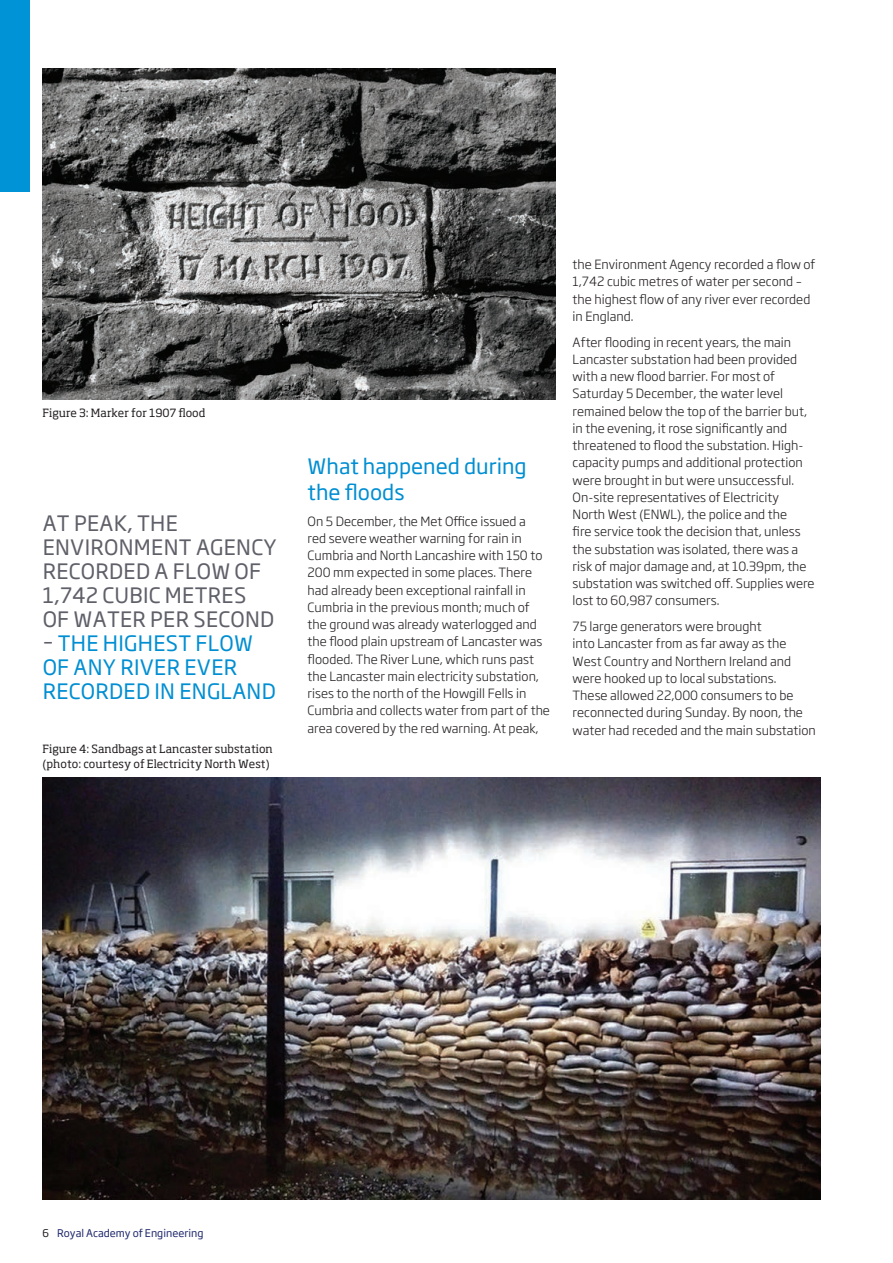
<style>
.page{position:relative;width:893px;height:1263px;background:#fff}
.page>*{position:absolute;margin:0;border:0;box-sizing:border-box;transform-origin:0 0}
.t1{font:21px/24px "Soho Gothic Pro";letter-spacing:.015em;color:#5f5f69}
.t2{font:21px/25.5px "Soho Gothic Pro";color:#008ed2}
.t3{font:300 12.6px/17.2px "Soho Gothic Pro";color:#231f20}
.t4{font:11.25px/15px "Soho Pro";color:#231f20}
.t5{font:10.5px "Soho Gothic Pro";color:#1f286c}
.s1{color:#5f5f69}
.s2{color:#231f20}
</style>
<div class="page">
<div style="left:0;top:0;width:30px;height:191px;background:#0093d5"></div>
<img style="left:43px;top:68px;width:513px;height:332px">
<img style="left:43px;top:777px;width:778px;height:422px">
<p class="t4" style="left:43px;top:405px;width:165px">Figure 3: Marker for 1907 flood</p>
<h1 class="t1" style="left:43px;top:510px;width:45px">AT PEA</h1>
<h1 class="t1" style="left:114px;top:510px;width:38px">K, THE</h1>
<h1 class="t1" style="left:43px;top:534px;width:26px">ENVIR</h1>
<h1 class="t1" style="left:104px;top:534px;width:30px">ONMENT</h1>
<h1 class="t1" style="left:196px;top:534px;width:29px">AGENCY</h1>
<h1 class="t1" style="left:43px;top:558px;width:13px">REC</h1>
<h1 class="t1" style="left:81px;top:558px;width:29px">ORDED</h1>
<h1 class="t1" style="left:43px;top:558px;width:217px;text-indent:112px">A FLOW OF<br>1,742 CUBIC METRES<br>OF WATER</h1>
<h1 class="t1" style="left:150px;top:606px;width:14px">PER</h1>
<h1 class="t1" style="left:193px;top:606px;width:66px">SECOND</h1>
<h1 class="t2" style="left:43px;top:629px;width:30px"><span class="s1">–</span> THE</h1>
<h1 class="t2" style="left:103px;top:629px;width:14px">HIGHEST</h1>
<h1 class="t2" style="left:196px;top:629px;width:57px">FLOW</h1>
<h1 class="t2" style="left:43px;top:653px;width:46px">OF ANY</h1>
<h1 class="t2" style="left:120px;top:653px;width:13px">RIVER</h1>
<h1 class="t2" style="left:184px;top:653px;width:14px">EVER</h1>
<h1 class="t2" style="left:43px;top:677px;width:13px">REC</h1>
<h1 class="t2" style="left:81px;top:677px;width:29px">ORDED</h1>
<h1 class="t2" style="left:155px;top:677px;width:52px">IN ENGLAND</h1>
<p class="t4" style="left:43px;top:741px;width:232px">Figure 4: Sandbags at Lancaster substation (photo: courtesy of Electricity North West)</p>
<h1 class="t2" style="left:308px;top:453px;width:221px">WHAT HAPPENED DURING<br>THE FLOODS</h1>
<p class="t3" style="left:308px;top:512px;width:244px">On 5 December, the Met Office issued a<br>red severe weather warning for rain in Cumbria and North Lancashire with 150 to 200 mm expected in some places. There had already been exceptional rainfall in Cumbria in the previous month; much of the ground was already waterlogged and the flood plain upstream of Lancaster was flooded. The River Lune, which runs past the Lancaster main electricity substation, rises to the north of the Howgill Fells in Cumbria and collects water from part of the area covered by the red warning. At peak,</p>
<p class="t3" style="left:573px;top:255px;width:244px">the Environment Agency recorded a flow of 1,742 cubic metres of water per second – the highest flow of any river ever recorded in England.</p>
<p class="t3" style="left:573px;top:333px;width:244px">After flooding in recent years, the main Lancaster substation had been provided with a new flood barrier. For most of Saturday 5 December, the water level remained below the top of the barrier but, in the evening, it rose significantly and threatened to flood the substation. High&shy;capacity pumps and additional protection were brought in but were unsuccessful.<br>On-site representatives of Electricity North West (ENWL), the police and the<br>fire service took the decision that, unless the substation was isolated, there was a risk of major damage and, at 10.39pm, the substation was switched off. Supplies were lost to 60,987 consumers.</p>
<p class="t3" style="left:573px;top:617px;width:245px">75 large generators were brought<br>into Lancaster from as far away as the West Country and Northern Ireland and were hooked up to local substations.<br>These allowed 22,000 consumers to be reconnected during Sunday. By noon, the water had receded and the main substation</p>
<p class="t5" style="left:43px;top:1225px;width:162px"><span class="s2">6</span> ROYAL ACADEMY OF ENGINEERING</p>
</div>
